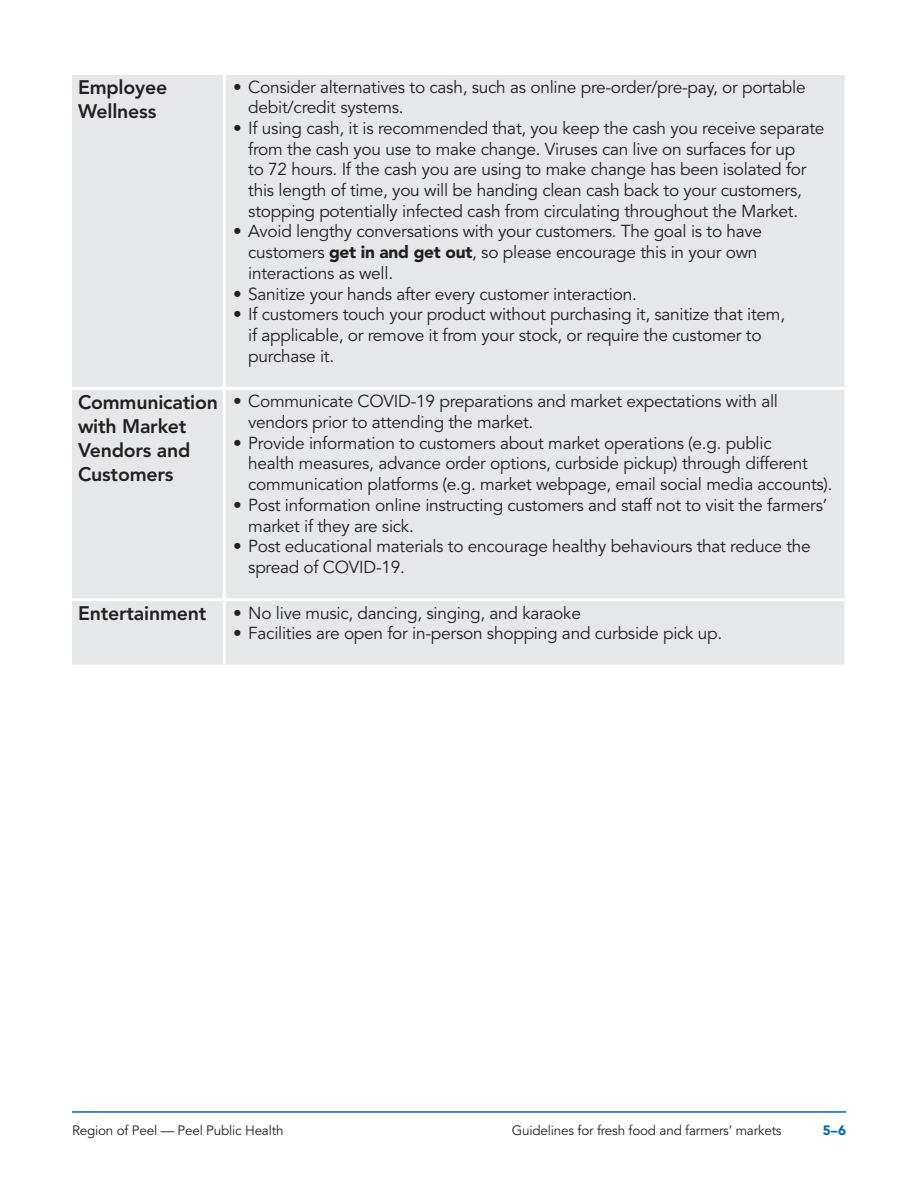
<style>
.page{position:relative;width:918px;height:1188px;background:#fff}
.page>*{position:absolute;margin:0;border:0;box-sizing:border-box;transform-origin:0 0}
.t1{font:800 19.5px/24px "Avenir LT Std";letter-spacing:-.01em;color:#231f20}
.t2{font:17.25px/20.7px "Avenir LT Std";letter-spacing:-.015em;color:#231f20}
.t3{font:13.5px "Avenir LT Std";letter-spacing:-.015em;color:#231f20}
.t4{font:900 13.5px "Avenir LT Std";color:#0166b3}
.s1{font-weight:900}
</style>
<div class="page">
<div style="left:72px;top:75px;width:772px;height:590px;background:#e6e7e9"></div>
<hr style="left:223px;top:75px;width:3px;height:312px;background:#fff">
<hr style="left:72px;top:387px;width:152px;height:3px;background:#fff">
<hr style="left:224px;top:387px;width:620px;height:3px;background:#fff">
<hr style="left:223px;top:390px;width:3px;height:208px;background:#fff">
<hr style="left:72px;top:598px;width:152px;height:3px;background:#fff">
<hr style="left:224px;top:598px;width:620px;height:3px;background:#fff">
<hr style="left:223px;top:601px;width:3px;height:64px;background:#fff">
<hr style="left:72px;top:1111px;width:774px;height:2px;background:#0166b3">
<p class="t1" style="left:78px;top:76px;width:91px">Employee<br>Wellness</p>
<p class="t2" style="left:248px;top:77px;width:559px;text-indent:-15px">• Consider alternatives to cash, such as online pre-order/pre-pay, or portable debit/credit systems.</p>
<p class="t2" style="left:248px;top:118px;width:578px;text-indent:-15px">• If using cash, it is recommended that, you keep the cash you receive separate from the cash you use to make change. Viruses can live on surfaces for up<br>to 72 hours. If the cash you are using to make change has been isolated for this length of time, you will be handing clean cash back to your customers, stopping potentially infected cash from circulating throughout the Market.</p>
<p class="t2" style="left:248px;top:222px;width:515px;text-indent:-15px">• Avoid lengthy conversations with your customers. The goal is to have customers <span class="s1">get in and get out</span>, so please encourage this in your own interactions as well.</p>
<p class="t2" style="left:233px;top:284px;width:405px">• Sanitize your hands after every customer interaction.</p>
<p class="t2" style="left:248px;top:304px;width:538px;text-indent:-15px">• If customers touch your product without purchasing it, sanitize that item, if applicable, or remove it from your stock, or require the customer to purchase it.</p>
<p class="t1" style="left:78px;top:390px;width:141px">Communication with Market<br>Vendors and<br>Customers</p>
<p class="t2" style="left:248px;top:392px;width:531px;text-indent:-15px">• Communicate COVID-19 preparations and market expectations with all vendors prior to attending the market.</p>
<p class="t2" style="left:248px;top:433px;width:586px;text-indent:-15px">• Provide information to customers about market operations (e.g. public<br>health measures, advance order options, curbside pickup) through different communication platforms (e.g. market webpage, email social media accounts).</p>
<p class="t2" style="left:248px;top:495px;width:581px;text-indent:-15px">• Post information online instructing customers and staff not to visit the farmers’ market if they are sick.</p>
<p class="t2" style="left:248px;top:536px;width:564px;text-indent:-15px">• Post educational materials to encourage healthy behaviours that reduce the spread of COVID-19.</p>
<p class="t1" style="left:78px;top:602px;width:130px">Entertainment</p>
<p class="t2" style="left:233px;top:603px;width:349px">• No live music, dancing, singing, and karaoke</p>
<p class="t2" style="left:233px;top:624px;width:491px">• Facilities are open for in-person shopping and curbside pick up.</p>
<p class="t3" style="left:72px;top:1123px;width:213px">Region of Peel — Peel Public Health</p>
<p class="t3" style="left:512px;top:1123px;width:271px">Guidelines for fresh food and farmers’ markets</p>
<p class="t4" style="left:823px;top:1122px;width:25px">5–6</p>
</div>
